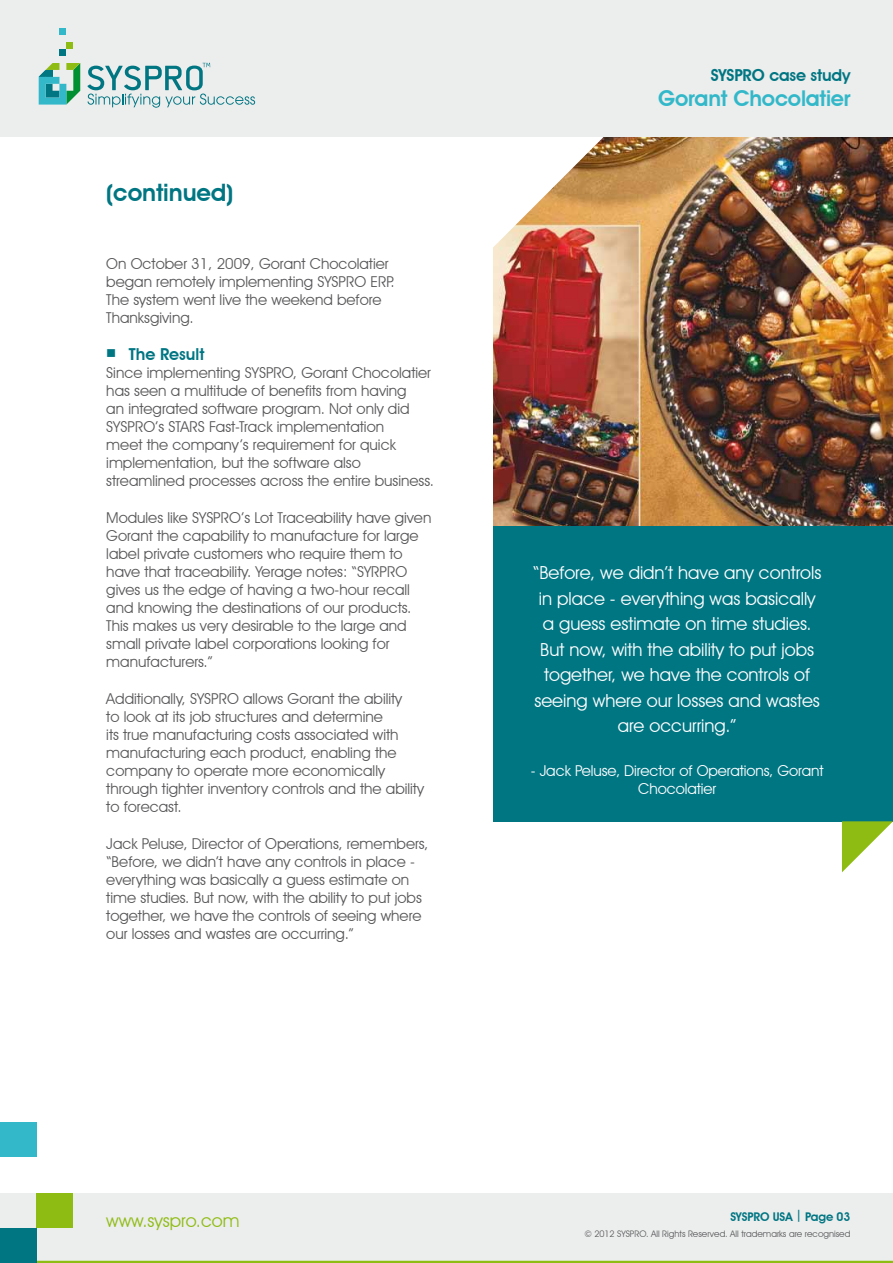
<style>
.page{position:relative;width:893px;height:1263px;background:#fff}
.page>*{position:absolute;margin:0;border:0;box-sizing:border-box;transform-origin:0 0}
.t1{font:600 24px "Avant Garde IT Cby BT";letter-spacing:-.005em;color:#007683}
.t2{font:600 21.75px "Avant Garde IT Cby BT";letter-spacing:-.01em;color:#32b8c9}
.t3{font:18px/25.5px "Avant Garde IT Cby BT";color:#fff;text-align:center}
.t4{font:18px "Avant Garde IT Cby BT";color:#8fbc13}
.t5{font:600 16.5px "Avant Garde IT Cby BT";letter-spacing:-.01em;color:#007683}
.t6{font:15px/18px "Avant Garde IT Cby BT";color:#58585a}
.t7{font:15px/18px "Avant Garde IT Cby BT";letter-spacing:-.005em;color:#fff;text-align:center}
.t8{font:600 12px "Avant Garde IT Cby BT";letter-spacing:-.01em;color:#007683}
.t9{font:9px "Avant Garde IT Cby BT";color:#58585a}
</style>
<div class="page">
<img style="left:493px;top:136px;width:400px;height:390px">
<svg style="left:492px;top:136px;width:112px;height:112px"></svg>
<div style="left:0;top:0;width:893px;height:136px;background:#eceded"></div>
<div style="left:0;top:1193px;width:893px;height:70px;background:#eceded"></div>
<hr style="left:0;top:1261px;width:893px;height:2px;background:#8fbc13">
<div style="left:59px;top:49px;width:7px;height:7px;background:#007683"></div>
<div style="left:66px;top:42px;width:7px;height:7px;background:#8fbc13"></div>
<div style="left:59px;top:28px;width:7px;height:7px;background:#32b8c9"></div>
<svg style="left:39px;top:63px;width:41px;height:42px"></svg>
<svg style="left:87px;top:63px;width:168px;height:45px"></svg>
<div style="left:493px;top:526px;width:400px;height:295px;background:#007683"></div>
<svg style="left:842px;top:821px;width:51px;height:51px"></svg>
<div style="left:0;top:1228px;width:36px;height:35px;background:#007683"></div>
<div style="left:36px;top:1193px;width:36px;height:35px;background:#8fbc13"></div>
<div style="left:0;top:1123px;width:36px;height:34px;background:#32b8c9"></div>
<h1 class="t1" style="left:106px;top:178px;width:129px">(continued)</h1>
<p class="t6" style="left:106px;top:254px;width:290px">On October 31, 2009, Gorant Chocolatier began remotely implementing SYSPRO ERP.<br>The system went live the weekend before Thanksgiving.</p>
<p class="t5" style="left:106px;top:344px;width:100px">■ The Result</p>
<p class="t6" style="left:106px;top:363px;width:329px">Since implementing SYSPRO, Gorant Chocolatier has seen a multitude of benefits from having<br>an integrated software program. Not only did SYSPRO’s STARS Fast-Track implementation<br>meet the company’s requirement for quick implementation, but the software also streamlined processes across the entire business.</p>
<p class="t6" style="left:106px;top:508px;width:327px">Modules like SYSPRO’s Lot Traceability have given Gorant the capability to manufacture for large label private customers who require them to have that traceability. Yerage notes: “SYRPRO gives us the edge of having a two-hour recall and knowing the destinations of our products.<br>This makes us very desirable to the large and small private label corporations looking for manufacturers.”</p>
<p class="t6" style="left:106px;top:690px;width:319px">Additionally, SYSPRO allows Gorant the ability<br>to look at its job structures and determine<br>its true manufacturing costs associated with manufacturing each product, enabling the company to operate more economically through tighter inventory controls and the ability to forecast.</p>
<p class="t6" style="left:106px;top:835px;width:324px">Jack Peluse, Director of Operations, remembers, “Before, we didn’t have any controls in place - everything was basically a guess estimate on time studies. But now, with the ability to put jobs together, we have the controls of seeing where our losses and wastes are occurring.”</p>
<p class="t5" style="left:711px;top:65px;width:137px">SYSPRO case study</p>
<h2 class="t2" style="left:658px;top:85px;width:194px">Gorant Chocolatier</h2>
<p class="t3" style="left:533px;top:560px;width:290px">“Before, we didn’t have any controls in place - everything was basically a guess estimate on time studies.<br>But now, with the ability to put jobs together, we have the controls of seeing where our losses and wastes are occurring.”</p>
<p class="t7" style="left:531px;top:761px;width:294px">- Jack Peluse, Director of Operations, Gorant<br>Chocolatier</p>
<p class="t4" style="left:106px;top:1209px;width:135px">www.syspro.com</p>
<p class="t8" style="left:730px;top:1209px;width:122px">SYSPRO USA | Page 03</p>
<p class="t9" style="left:584px;top:1228px;width:268px">© 2012 SYSPRO. All Rights Reserved. All trademarks are recognised</p>
</div>
